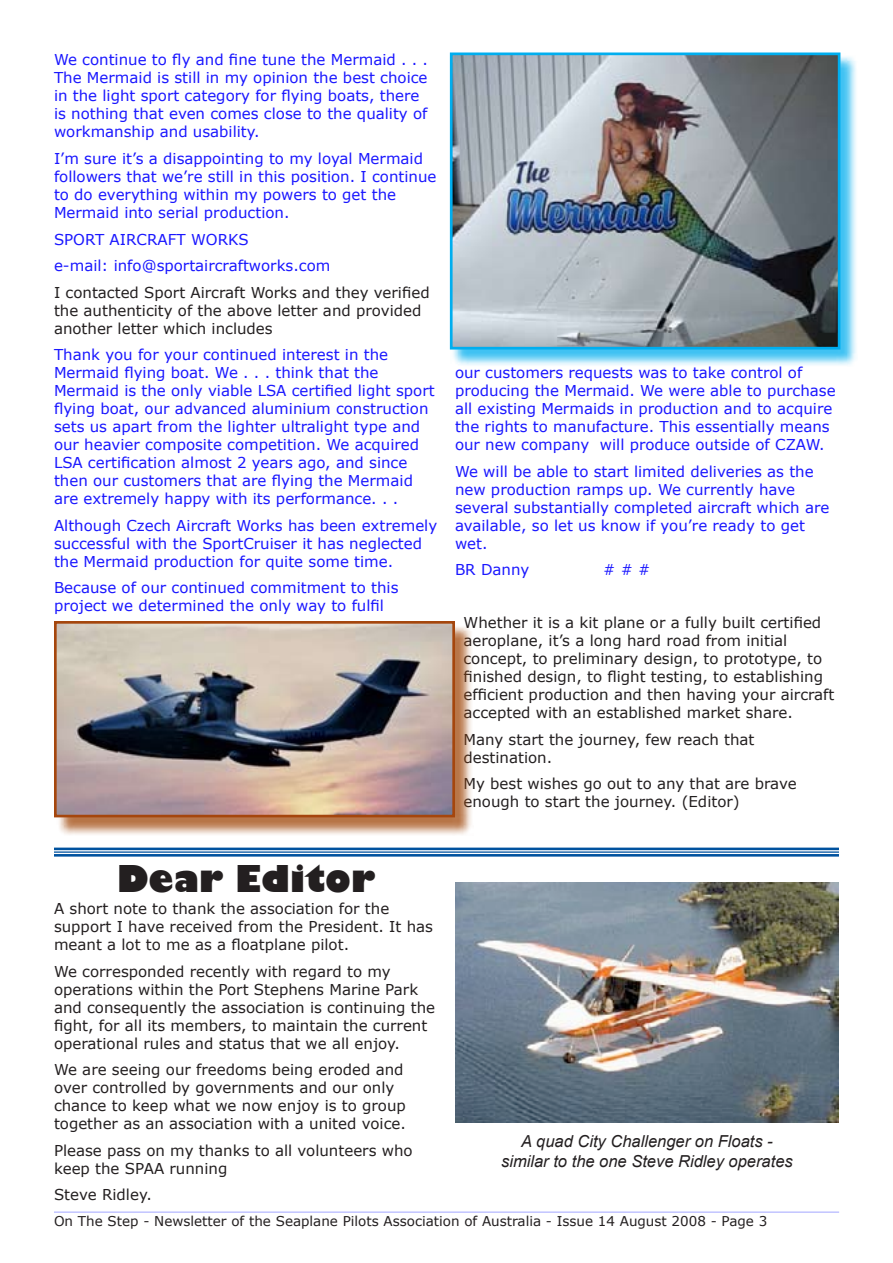
<style>
.page{position:relative;width:893px;height:1263px;background:#fff}
.page>*{position:absolute;margin:0;border:0;box-sizing:border-box;transform-origin:0 0}
.Heading_Style_A{font:800 36px "Gill Sans";color:#231f20}
.Photo_caption{font:italic 16.5px/19.8px "Arial";color:#231f20;text-align:center}
.Body_Text{font:15px/18px "Verdana";color:#1a17ff}
.Body_Text-2{font:15px/18px "Verdana";color:#231f20}
.t1{font:13.5px "Verdana";color:#231f20}
</style>
<div class="page">
<hr style="left:54px;top:1211px;width:785px;height:2px;background:#c1c4ff">
<div style="left:56px;top:623px;width:418px;height:213px;background:#a0470a;opacity:.75"></div>
<img style="left:58px;top:625px;width:393px;height:188px">
<div style="left:54px;top:621px;width:401px;height:196px;border:3px solid #a5460d"></div>
<div style="left:451px;top:53px;width:407px;height:313px;background:#00aeef;opacity:.75"></div>
<img style="left:454px;top:57px;width:382px;height:288px">
<div style="left:450px;top:53px;width:390px;height:296px;border:3px solid #00aeef"></div>
<hr style="left:54px;top:847px;width:785px;height:3px;background:#00529f">
<hr style="left:54px;top:851px;width:785px;height:2px;background:#00529f">
<hr style="left:54px;top:854px;width:785px;height:2px;background:#00529f">
<img style="left:455px;top:882px;width:384px;height:241px">
<p class="Body_Text" style="left:54px;top:51px;width:376px">We continue to fly and fine tune the Mermaid . . .<br>The Mermaid is still in my opinion the best choice in the light sport category for flying boats, there is nothing that even comes close to the quality of workmanship and usability.</p>
<p class="Body_Text" style="left:54px;top:149px;width:384px">I’m sure it’s a disappointing to my loyal Mermaid followers that we’re still in this position. I continue to do everything within my powers to get the Mermaid into serial production.</p>
<p class="Body_Text" style="left:54px;top:230px;width:196px">SPORT AIRCRAFT WORKS</p>
<p class="Body_Text" style="left:54px;top:256px;width:278px">e-mail: info@sportaircraftworks.com</p>
<p class="Body_Text-2" style="left:54px;top:283px;width:377px">I contacted Sport Aircraft Works and they verified the authenticity of the above letter and provided another letter which includes</p>
<p class="Body_Text" style="left:54px;top:345px;width:382px">Thank you for your continued interest in the Mermaid flying boat. We . . . think that the Mermaid is the only viable LSA certified light sport flying boat, our advanced aluminium construction sets us apart from the lighter ultralight type and our heavier composite competition. We acquired LSA certification almost 2 years ago, and since then our customers that are flying the Mermaid are extremely happy with its performance. . .</p>
<p class="Body_Text" style="left:54px;top:516px;width:385px">Although Czech Aircraft Works has been extremely successful with the SportCruiser it has neglected the Mermaid production for quite some time.</p>
<p class="Body_Text" style="left:54px;top:578px;width:346px">Because of our continued commitment to this project we determined the only way to fulfil</p>
<p class="Body_Text" style="left:455px;top:363px;width:382px">our customers requests was to take control of producing the Mermaid. We were able to purchase all existing Mermaids in production and to acquire the rights to manufacture. This essentially means our new company will produce outside of CZAW.</p>
<p class="Body_Text" style="left:455px;top:462px;width:376px">We will be able to start limited deliveries as the new production ramps up. We currently have several substantially completed aircraft which are available, so let us know if you’re ready to get wet.</p>
<p class="Body_Text" style="left:455px;top:560px;width:76px">BR Danny</p>
<p class="Body_Text" style="left:603px;top:560px;width:49px"># # #</p>
<p class="Body_Text-2" style="left:463px;top:613px;width:372px">Whether it is a kit plane or a fully built certified aeroplane, it’s a long hard road from initial concept, to preliminary design, to prototype, to finished design, to flight testing, to establishing efficient production and then having your aircraft accepted with an established market share.</p>
<p class="Body_Text-2" style="left:463px;top:730px;width:292px">Many start the journey, few reach that destination.</p>
<p class="Body_Text-2" style="left:463px;top:774px;width:335px">My best wishes go out to any that are brave enough to start the journey. (Editor)</p>
<p class="Heading_Style_A" style="left:117px;top:856px;width:260px">Dear Editor</p>
<p class="Body_Text-2" style="left:54px;top:899px;width:380px">A short note to thank the association for the support I have received from the President. It has meant a lot to me as a floatplane pilot.</p>
<p class="Body_Text-2" style="left:54px;top:962px;width:383px">We corresponded recently with regard to my operations within the Port Stephens Marine Park and consequently the association is continuing the fight, for all its members, to maintain the current operational rules and status that we all enjoy.</p>
<p class="Body_Text-2" style="left:54px;top:1060px;width:353px">We are seeing our freedoms being eroded and over controlled by governments and our only chance to keep what we now enjoy is to group together as an association with a united voice.</p>
<p class="Body_Text-2" style="left:54px;top:1141px;width:360px">Please pass on my thanks to all volunteers who keep the SPAA running</p>
<p class="Body_Text-2" style="left:54px;top:1185px;width:99px">Steve Ridley.</p>
<p class="Photo_caption" style="left:501px;top:1131px;width:293px">A quad City Challenger on Floats - similar to the one Steve Ridley operates</p>
<p class="t1" style="left:54px;top:1212px;width:715px">On The Step - Newsletter of the Seaplane Pilots Association of Australia - Issue 14 August 2008 - Page 3</p>
</div>
